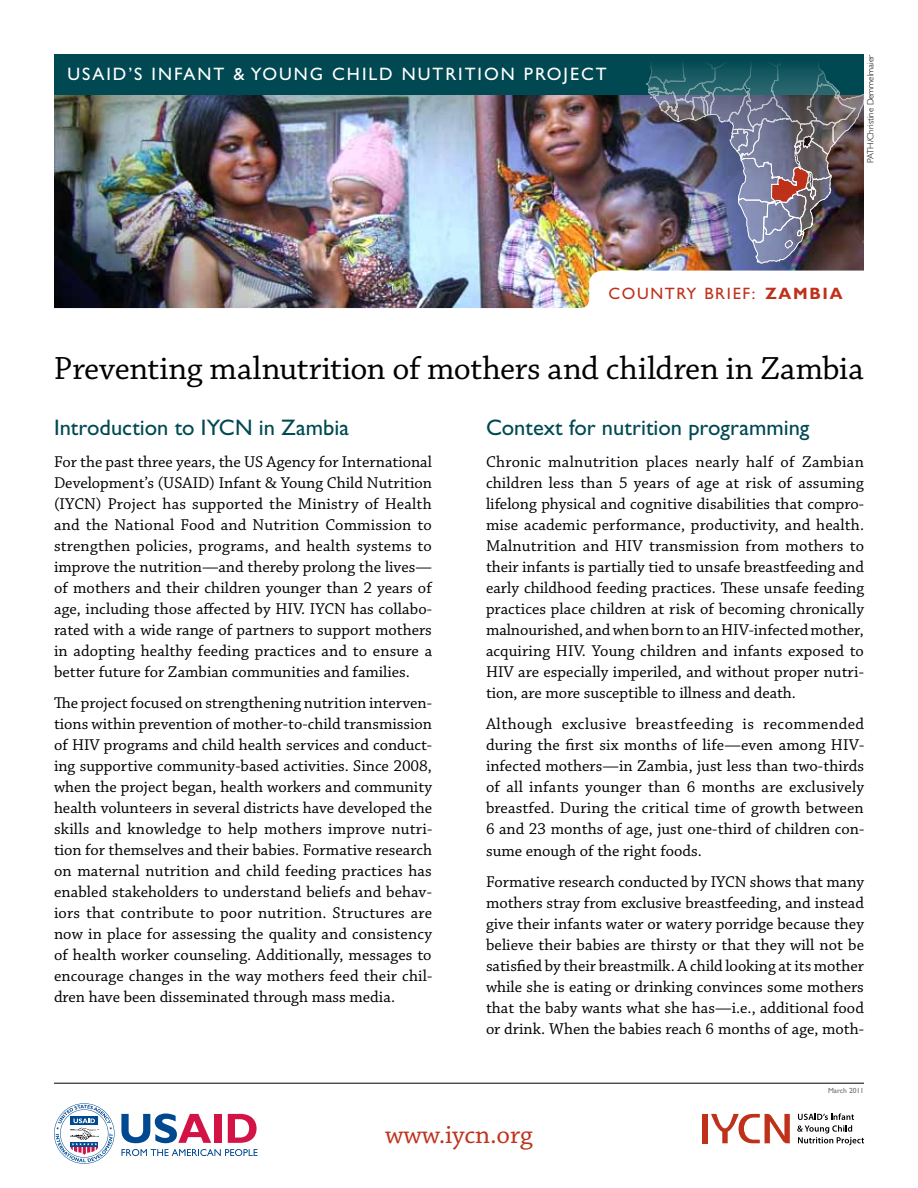
<style>
.page{position:relative;width:918px;height:1188px;background:#fff}
.page>*{position:absolute;margin:0;border:0;box-sizing:border-box;transform-origin:0 0}
.t1{font:33.75px "Chaparral Pro";letter-spacing:-.01em;color:#000}
.t2{font:27px "Chaparral Pro";letter-spacing:-.005em;color:#bf311a}
.t3{font:22.5px "Gill Sans Std";color:#004952}
.t4{font:18px "Gill Sans Std";letter-spacing:.11em;color:#fff}
.t5{font:16.5px/21px "Chaparral Pro";color:#000;text-align:justify}
.t6{font:16.5px "Gill Sans Std";letter-spacing:.1em;color:#bf311a}
.t7{font:300 9px "Gill Sans Std";color:#000}
.t8{font:7.5px "Gill Sans Std";color:#6d6e71}
.s1{font-weight:700}
</style>
<div class="page">
<img style="left:54px;top:94px;width:810px;height:177px">
<svg style="left:797px;top:1113px;width:67px;height:32px"></svg>
<div style="left:702px;top:1114px;width:5px;height:29px;background:#bf311a"></div>
<svg style="left:711px;top:1114px;width:79px;height:29px"></svg>
<svg style="left:121px;top:1114px;width:90px;height:29px"></svg>
<div style="left:214px;top:1114px;width:8px;height:29px;background:#d31245"></div>
<svg style="left:228px;top:1114px;width:29px;height:29px"></svg>
<svg style="left:121px;top:1149px;width:137px;height:7px"></svg>
<svg style="left:54px;top:1103px;width:61px;height:61px"></svg>
<hr style="left:54px;top:1083px;width:810px;height:1px;background:#000">
<div style="left:54px;top:54px;width:810px;height:40px;background:#004952"></div>
<img style="left:644px;top:62px;width:220px;height:202px">
<img style="left:54px;top:271px;width:545px;height:38px">
<p class="t4" style="left:68px;top:64px;width:541px">USAID’S In fant &amp; Youn g Child Nutrition Project</p>
<p class="t7" style="left:865px;top:163px;width:110px;rotate:-90deg">PATH/Christine Demmelmaier</p>
<p class="t6" style="left:609px;top:284px;width:236px">country brief: <span class="s1">ZAMBIA</span></p>
<h1 class="t1" style="left:54px;top:349px;width:811px">Preventing malnutrition of mothers and children in Zambia</h1>
<h3 class="t3" style="left:54px;top:415px;width:297px">Introduction to IYCN in Zambia</h3>
<p class="t5" style="left:54px;top:452px;width:380px">For the past three years, the US Agency for International Development’s (USAID) Infant &amp; Young Child Nutrition (IYCN) Project has supported the Ministry of Health and the National Food and Nutrition Commission to strengthen policies, programs, and health systems to improve the nutrition—and thereby prolong the lives— of mothers and their children younger than 2 years of age, including those affected by HIV. IYCN has collabo&shy;rated with a wide range of partners to support mothers in adopting healthy feeding practices and to ensure a better future for Zambian communities and families.</p>
<p class="t5" style="left:54px;top:693px;width:380px">The project focused on strengthening nutrition interven&shy;tions within prevention of mother-to-child transmission of HIV programs and child health services and conduct&shy;ing supportive community-based activities. Since 2008, when the project began, health workers and community health volunteers in several districts have developed the skills and knowledge to help mothers improve nutri&shy;tion for themselves and their babies. Formative research on maternal nutrition and child feeding practices has enabled stakeholders to understand beliefs and behav&shy;iors that contribute to poor nutrition. Structures are now in place for assessing the quality and consistency of health worker counseling. Additionally, messages to encourage changes in the way mothers feed their chil&shy;dren have been disseminated through mass media.</p>
<h3 class="t3" style="left:486px;top:415px;width:325px">Context for nutrition programming</h3>
<p class="t5" style="left:486px;top:452px;width:380px">Chronic malnutrition places nearly half of Zambian children less than 5 years of age at risk of assuming lifelong physical and cognitive disabilities that compro&shy;mise academic performance, productivity, and health.<br>Malnutrition and HIV transmission from mothers to their infants is partially tied to unsafe breastfeeding and early childhood feeding practices. These unsafe feeding practices place children at risk of becoming chronically malnourished, and when born to an HIV-infected mother, acquiring HIV. Young children and infants exposed to HIV are especially imperiled, and without proper nutri&shy;tion, are more susceptible to illness and death.</p>
<p class="t5" style="left:486px;top:714px;width:380px">Although exclusive breastfeeding is recommended during the first six months of life—even among HIV&shy;infected mothers—in Zambia, just less than two-thirds of all infants younger than 6 months are exclusively breastfed. During the critical time of growth between 6 and 23 months of age, just one-third of children con&shy;sume enough of the right foods.</p>
<p class="t5" style="left:486px;top:872px;width:380px">Formative research conducted by IYCN shows that many mothers stray from exclusive breastfeeding, and instead give their infants water or watery porridge because they believe their babies are thirsty or that they will not be satisfied by their breastmilk. A child looking at its mother while she is eating or drinking convinces some mothers that the baby wants what she has—i.e., additional food or drink. When the babies reach 6 months of age, moth-</p>
<p class="t8" style="left:828px;top:1086px;width:37px">March 2011</p>
<h2 class="t2" style="left:385px;top:1119px;width:149px">www.iycn.org</h2>
</div>
